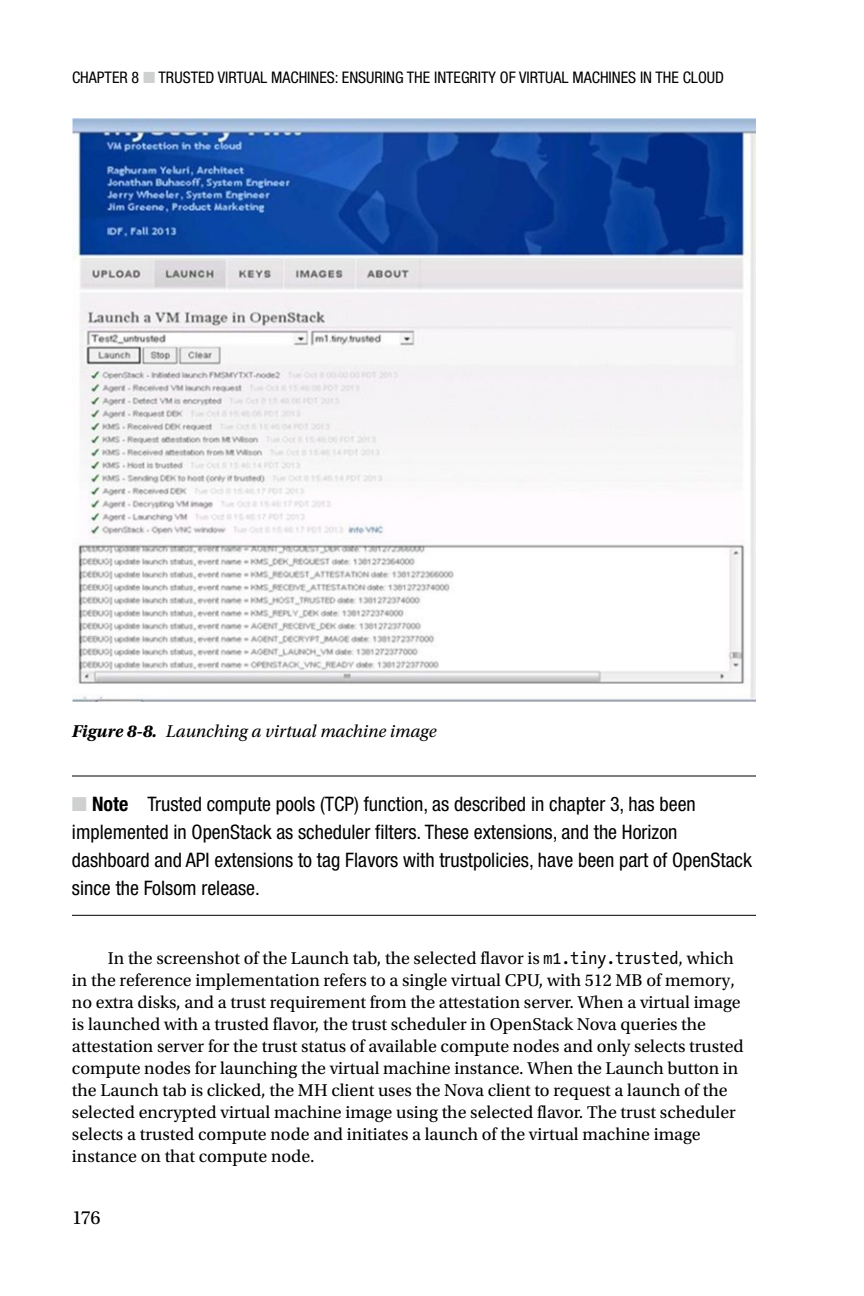
<style>
.page{position:relative;width:864px;height:1296px;background:#fff}
.page>*{position:absolute;margin:0;border:0;box-sizing:border-box;transform-origin:0 0}
.t1{font:condensed 20px/28px "Helvetica Neue";color:#000}
.t2{font:20px "Utopia Std";color:#000}
.t3{font:18px/22px "Utopia Std";color:#000}
.t4{font:italic 18px "Utopia Std";color:#000}
.t5{font:condensed 16px "Helvetica Neue";color:#000}
.s1{color:#cfd0d0}
.s2{font-weight:700}
.s3{font-family:"The Sans Mono Con Normal"}
</style>
<div class="page">
<hr style="left:72px;top:776px;width:684px;height:1px;background:#000">
<hr style="left:72px;top:915px;width:684px;height:1px;background:#000">
<img style="left:72px;top:118px;width:684px;height:584px">
<p class="t5" style="left:72px;top:69px;width:654px">CHAPTER 8 <span class="s1">■</span> Trusted Virtual Mach ines: Ensuring the Integrity of Virtual Mach ines in the Cloud</p>
<p class="t4" style="left:72px;top:721px;width:366px"><span class="s2">Figure 8-8.</span> Launching a virtual machine image</p>
<p class="t1" style="left:72px;top:790px;width:682px"><span class="s1">■</span> <span class="s2">Note</span> Trusted compute pools (TCP) function, as described in chapter 3, has been implemented in OpenStack as scheduler filters. These extensions, and the Horizon dashboard and API extensions to tag Flavors with trustpolicies, have been part of OpenStack since the Folsom release.</p>
<p class="t3" style="left:72px;top:947px;width:673px;text-indent:36px">In the screenshot of the Launch tab, the selected flavor is <span class="s3">m1.tiny.trusted</span>, which in the reference implementation refers to a single virtual CPU, with 512 MB of memory, no extra disks, and a trust requirement from the attestation server. When a virtual image is launched with a trusted flavor, the trust scheduler in OpenStack Nova queries the attestation server for the trust status of available compute nodes and only selects trusted compute nodes for launching the virtual machine instance. When the Launch button in the Launch tab is clicked, the MH client uses the Nova client to request a launch of the selected encrypted virtual machine image using the selected flavor. The trust scheduler selects a trusted compute node and initiates a launch of the virtual machine image instance on that compute node.</p>
<p class="t2" style="left:72px;top:1207px;width:30px">176</p>
</div>
